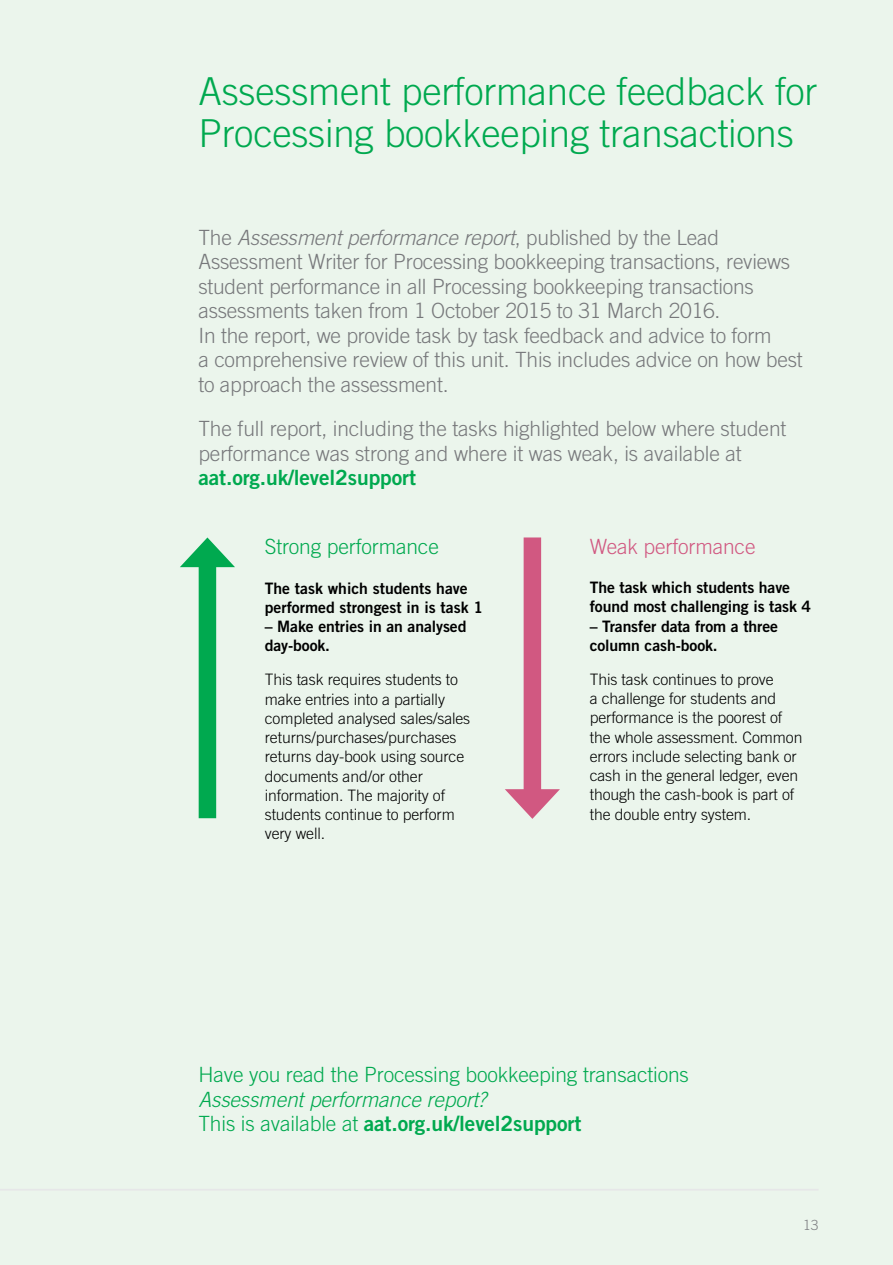
<style>
.page{position:relative;width:893px;height:1265px;background:#ebf5ec}
.page>*{position:absolute;margin:0;border:0;box-sizing:border-box;transform-origin:0 0}
.t1{font:300 38.5px/42px "Trade Gothic";letter-spacing:-.005em;color:#00a94f}
.t2{font:300 21px/24.5px "Trade Gothic";letter-spacing:-.01em;color:#77787b}
.t3{font:21px "Trade Gothic Bold Two";letter-spacing:-.005em;color:#00a94f}
.t4{font:300 21px "Trade Gothic";letter-spacing:-.005em;color:#00a94f}
.t5{font:italic 300 21px "Trade Gothic";letter-spacing:-.005em;color:#00a94f}
.t6{font:300 21px "Trade Gothic";letter-spacing:-.005em;color:#d15881}
.t7{font:300 15.75px/19.2px "Trade Gothic";letter-spacing:-.005em;color:#000}
.t8{font:15.75px/19.2px "Trade Gothic Bold Two";letter-spacing:-.005em;color:#000}
.t9{font:300 14px "Trade Gothic";color:#808285}
.s1{font-style:italic}
.s2{font-family:"Trade Gothic";font-weight:300}
</style>
<div class="page">
<div style="left:199px;top:556px;width:17px;height:262px;background:#00a94f"></div>
<svg style="left:180px;top:537px;width:55px;height:30px"></svg>
<div style="left:524px;top:537px;width:17px;height:264px;background:#d15881"></div>
<svg style="left:505px;top:789px;width:55px;height:30px"></svg>
<hr style="left:0;top:1189px;width:819px;height:2px;background:#e6e7e8">
<h1 class="t1" style="left:198px;top:70px;width:620px">Assessment performance feedback for<br>Processing bookkeeping transactions</h1>
<p class="t2" style="left:198px;top:225px;width:606px">The <span class="s1">Assessment performance report</span>, published by the Lead Assessment Writer for Processing bookkeeping transactions, reviews student performance in all Processing bookkeeping transactions assessments taken from 1 October 2015 to 31 March 2016.<br>In the report, we provide task by task feedback and advice to form<br>a comprehensive review of this unit. This includes advice on how best to approach the assessment.</p>
<p class="t2" style="left:198px;top:416px;width:589px">The full report, including the tasks highlighted below where student performance was strong and where it was weak, is available at</p>
<p class="t3" style="left:198px;top:465px;width:219px">aat.org.uk/level2support</p>
<p class="t4" style="left:265px;top:535px;width:176px">Strong performance</p>
<p class="t8" style="left:265px;top:578px;width:220px">The task which students have performed strongest in is task 1</p>
<p class="t8" style="left:265px;top:617px;width:203px">– Make entries in an analysed day-book.</p>
<p class="t7" style="left:265px;top:670px;width:207px">This task requires students to make entries into a partially completed analysed sales/sales returns/purchases/purchases returns day-book using source documents and/or other information. The majority of students continue to perform very well.</p>
<p class="t6" style="left:590px;top:534px;width:167px">Weak performance</p>
<p class="t8" style="left:590px;top:578px;width:223px">The task which students have found most challenging is task 4</p>
<p class="t8" style="left:590px;top:616px;width:190px">– Transfer data from a three column cash-book.</p>
<p class="t7" style="left:590px;top:670px;width:214px">This task continues to prove<br>a challenge for students and performance is the poorest of the whole assessment. Common errors include selecting bank or cash in the general ledger, even though the cash-book is part of the double entry system.</p>
<p class="t4" style="left:198px;top:1062px;width:492px">Have you read the Processing bookkeeping transactions</p>
<p class="t5" style="left:198px;top:1087px;width:289px">Assessment performance report?</p>
<p class="t3" style="left:198px;top:1111px;width:384px"><span class="s2">This is available at</span> aat.org.uk/level2support</p>
<p class="t9" style="left:803px;top:1217px;width:17px">13</p>
</div>
